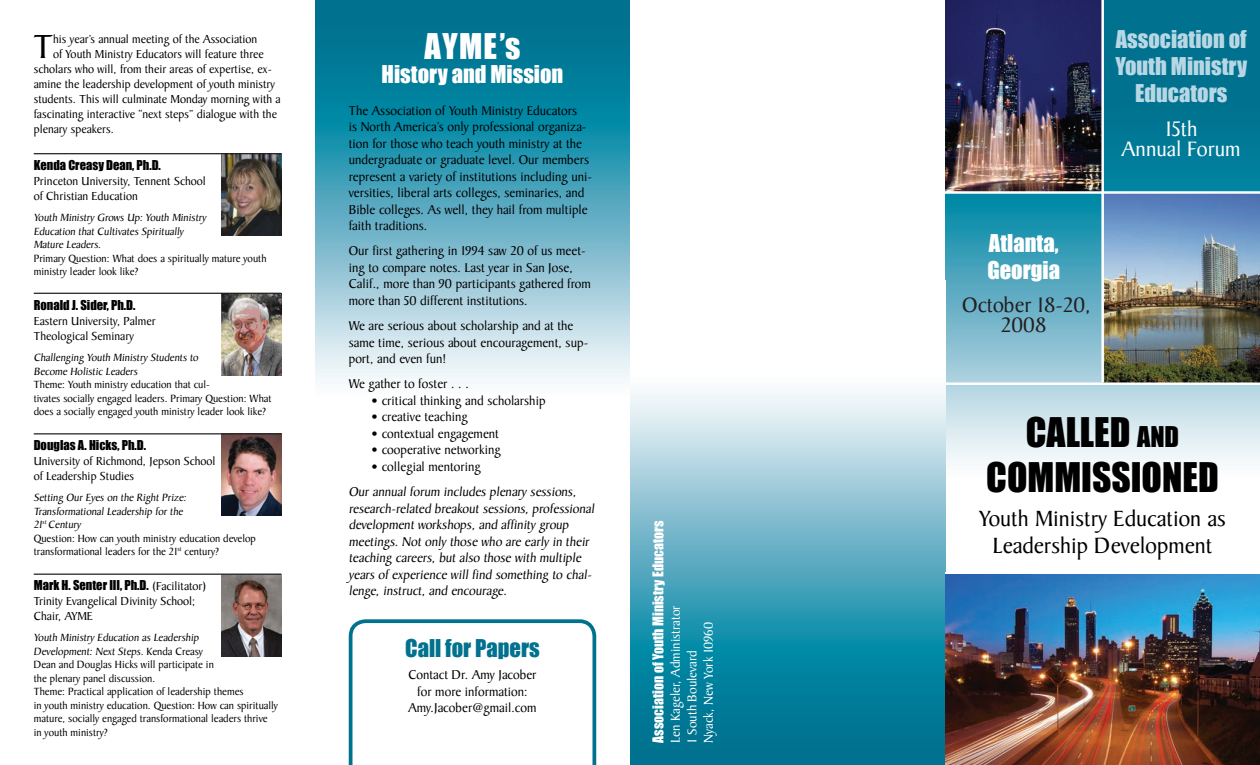
<style>
.page{position:relative;width:1260px;height:765px;background:#fff}
.page>*{position:absolute;margin:0;border:0;box-sizing:border-box;transform-origin:0 0}
.t1{font:37.5px "Impact";color:#000}
.t2{font:36px "Baker Signet";color:#000}
.t3{font:32.5px "Impact";color:#fff}
.t4{font:23.75px/27.5px "Baker Signet";color:#000;text-align:center}
.t5{font:22.5px/27px "Impact";color:#b7d7e4;text-align:center}
.t6{font:22.5px "Impact";color:#fff}
.t7{font:22.5px "Baker Signet";color:#231f20}
.t8{font:22.5px "Baker Signet";color:#fff}
.t9{font:22.5px "Impact";color:#00718e}
.t10{font:13.75px/16.5px "Baker Signet";color:#000}
.t11{font:13.75px "Baker Signet";color:#fff}
.t12{font:13.75px "Impact";color:#fff}
.t13{font:12.5px/15px "Baker Signet";color:#000}
.t14{font:12.5px "Impact";color:#000}
.t15{font:11.25px/13.5px "Baker Signet";color:#000}
.s1{font-family:"Baker Signet"}
.s2{font-size:26.25px}
</style>
<div class="page">
<img style="left:945px;top:0;width:315px;height:765px">
<img style="left:1104px;top:194px;width:156px;height:188px">
<img style="left:945px;top:0;width:156px;height:191px">
<img style="left:221px;top:154px;width:60px;height:81px">
<img style="left:221px;top:434px;width:60px;height:81px">
<img style="left:221px;top:294px;width:60px;height:81px">
<img style="left:315px;top:0;width:315px;height:382px">
<svg style="left:349px;top:619px;width:247px;height:146px"></svg>
<img style="left:630px;top:390px;width:315px;height:375px">
<hr style="left:945px;top:382px;width:315px;height:3px;background:#fff">
<hr style="left:945px;top:572px;width:315px;height:2px;background:#fff">
<hr style="left:34px;top:153px;width:247px;height:1px;background:#231f20">
<hr style="left:34px;top:293px;width:247px;height:1px;background:#231f20">
<hr style="left:34px;top:433px;width:247px;height:1px;background:#231f20">
<img style="left:222px;top:575px;width:59px;height:81px">
<hr style="left:34px;top:574px;width:247px;height:1px;background:#231f20">
<hr style="left:945px;top:191px;width:315px;height:3px;background:#fff">
<hr style="left:1101px;top:0;width:3px;height:382px;background:#fff">
<p class="t2" style="left:34px;top:27px;width:21px">T</p>
<p class="t13" style="left:53px;top:32px;width:206px">his year’s annual meeting of the Association</p>
<p class="t13" style="left:53px;top:47px;width:212px">of Youth Ministry Educators will feature three</p>
<p class="t13" style="left:34px;top:62px;width:240px">scholars who will, from their areas of expertise, ex-</p>
<p class="t13" style="left:34px;top:77px;width:243px">amine the leadership development of youth ministry</p>
<p class="t13" style="left:34px;top:92px;width:248px">students. This will culminate Monday morning with a</p>
<p class="t13" style="left:34px;top:107px;width:245px">fascinating interactive “next steps” dialogue with the</p>
<p class="t13" style="left:34px;top:122px;width:82px">plenary speakers.</p>
<p class="t14" style="left:34px;top:156px;width:129px">Kenda Creasy Dean, Ph.D.</p>
<p class="t13" style="left:34px;top:174px;width:174px">Princeton University, Tennent School of Christian Education</p>
<p class="t15" style="left:34px;top:211px;width:174px">Youth Ministry Grows Up: Youth Ministry<br>Education that Cultivates Spiritually<br>Mature Leaders.</p>
<p class="t15" style="left:34px;top:252px;width:234px">Primary Question: What does a spiritually mature youth ministry leader look like?</p>
<p class="t14" style="left:34px;top:296px;width:103px">Ronald J. Sider, Ph.D.</p>
<p class="t13" style="left:34px;top:314px;width:123px">Eastern University, Palmer</p>
<p class="t13" style="left:34px;top:329px;width:102px">Theological Seminary</p>
<p class="t15" style="left:34px;top:351px;width:168px">Challenging Youth Ministry Students to<br>Become Holistic Leaders</p>
<p class="t15" style="left:34px;top:378px;width:239px">Theme: Youth ministry education that cul-<br>tivates socially engaged leaders. Primary Question: What does a socially engaged youth ministry leader look like?</p>
<p class="t14" style="left:34px;top:436px;width:114px">Douglas A. Hicks, Ph.D.</p>
<p class="t13" style="left:34px;top:454px;width:183px">University of Richmond, Jepson School of Leadership Studies</p>
<p class="t15" style="left:34px;top:491px;width:156px">Setting Our Eyes on the Right Prize:</p>
<p class="t15" style="left:34px;top:505px;width:152px">Transformational Leadership for the</p>
<p class="t15" style="left:34px;top:518px;width:49px">21<sup>st</sup> Century</p>
<p class="t15" style="left:34px;top:532px;width:224px">Question: How can youth ministry education develop transformational leaders for the 21<sup>st</sup> century?</p>
<p class="t14" style="left:34px;top:576px;width:174px">Mark H. Senter III, Ph.D. <span class="s1">(Facilitator)</span></p>
<p class="t13" style="left:34px;top:594px;width:163px">Trinity Evangelical Divinity School;<br>Chair, AYME</p>
<p class="t15" style="left:34px;top:631px;width:182px">Youth Ministry Education as Leadership Development: Next Steps. Kenda Creasy Dean and Douglas Hicks will participate in the plenary panel discussion.</p>
<p class="t15" style="left:34px;top:685px;width:211px">Theme: Practical application of leadership themes</p>
<p class="t15" style="left:34px;top:699px;width:246px">in youth ministry education. Question: How can spiritually</p>
<p class="t15" style="left:34px;top:712px;width:235px">mature, socially engaged transformational leaders thrive</p>
<p class="t15" style="left:34px;top:726px;width:76px">in youth ministry?</p>
<p class="t3" style="left:425px;top:21px;width:97px">AYME’s</p>
<p class="t6" style="left:382px;top:57px;width:183px">History and Mission</p>
<p class="t10" style="left:349px;top:103px;width:245px">The Association of Youth Ministry Educators<br>is North America’s only professional organiza&shy;tion for those who teach youth ministry at the undergraduate or graduate level. Our members represent a variety of institutions including uni&shy;versities, liberal arts colleges, seminaries, and Bible colleges. As well, they hail from multiple faith traditions.</p>
<p class="t10" style="left:349px;top:243px;width:244px">Our first gathering in 1994 saw 20 of us meet&shy;ing to compare notes. Last year in San Jose, Calif., more than 90 participants gathered from more than 50 different institutions.</p>
<p class="t10" style="left:349px;top:318px;width:241px">We are serious about scholarship and at the same time, serious about encouragement, sup&shy;port, and even fun!</p>
<p class="t10" style="left:349px;top:376px;width:122px">We gather to foster . . .</p>
<p class="t10" style="left:371px;top:393px;width:176px">• critical thinking and scholarship</p>
<p class="t10" style="left:371px;top:409px;width:98px">• creative teaching</p>
<p class="t10" style="left:371px;top:426px;width:129px">• contextual engagement</p>
<p class="t10" style="left:371px;top:442px;width:131px">• cooperative networking</p>
<p class="t10" style="left:371px;top:459px;width:111px">• collegial mentoring</p>
<p class="t10" style="left:349px;top:484px;width:249px">Our annual forum includes plenary sessions, research-related breakout sessions, professional development workshops, and affinity group meetings. Not only those who are early in their teaching careers, but also those with multiple years of experience will find something to chal&shy;lenge, instruct, and encourage.</p>
<p class="t9" style="left:405px;top:630px;width:136px">Call for Papers</p>
<p class="t10" style="left:408px;top:667px;width:130px">Contact Dr. Amy Jacober</p>
<p class="t10" style="left:417px;top:684px;width:112px">for more information:</p>
<p class="t10" style="left:408px;top:700px;width:130px">Amy.Jacober@gmail.com</p>
<p class="t12" style="left:647px;top:742px;width:223px;rotate:-90deg">Association of Youth Ministry Educators</p>
<p class="t11" style="left:668px;top:742px;width:138px;rotate:-90deg">Len Kageler, Administrator</p>
<p class="t11" style="left:701px;top:742px;width:122px;rotate:-90deg">Nyack, New York 10960</p>
<p class="t11" style="left:685px;top:742px;width:94px;rotate:-90deg">1 South Boulevard</p>
<p class="t5" style="left:1115px;top:26px;width:133px">Association of<br>Youth Ministry<br>Educators</p>
<p class="t8" style="left:1165px;top:116px;width:34px">15th</p>
<p class="t8" style="left:1122px;top:136px;width:120px">Annual Forum</p>
<p class="t6" style="left:989px;top:225px;width:71px">Atlanta,</p>
<p class="t6" style="left:987px;top:252px;width:74px">Georgia</p>
<p class="t7" style="left:962px;top:292px;width:130px">October 18-20,</p>
<p class="t7" style="left:1001px;top:312px;width:47px">2008</p>
<p class="t1" style="left:1026px;top:403px;width:155px">CALLED <span class="s2">and</span></p>
<p class="t1" style="left:986px;top:448px;width:234px">COMMISSIONED</p>
<p class="t4" style="left:979px;top:505px;width:248px">Youth Ministry Education as<br>Leadership Development</p>
</div>
